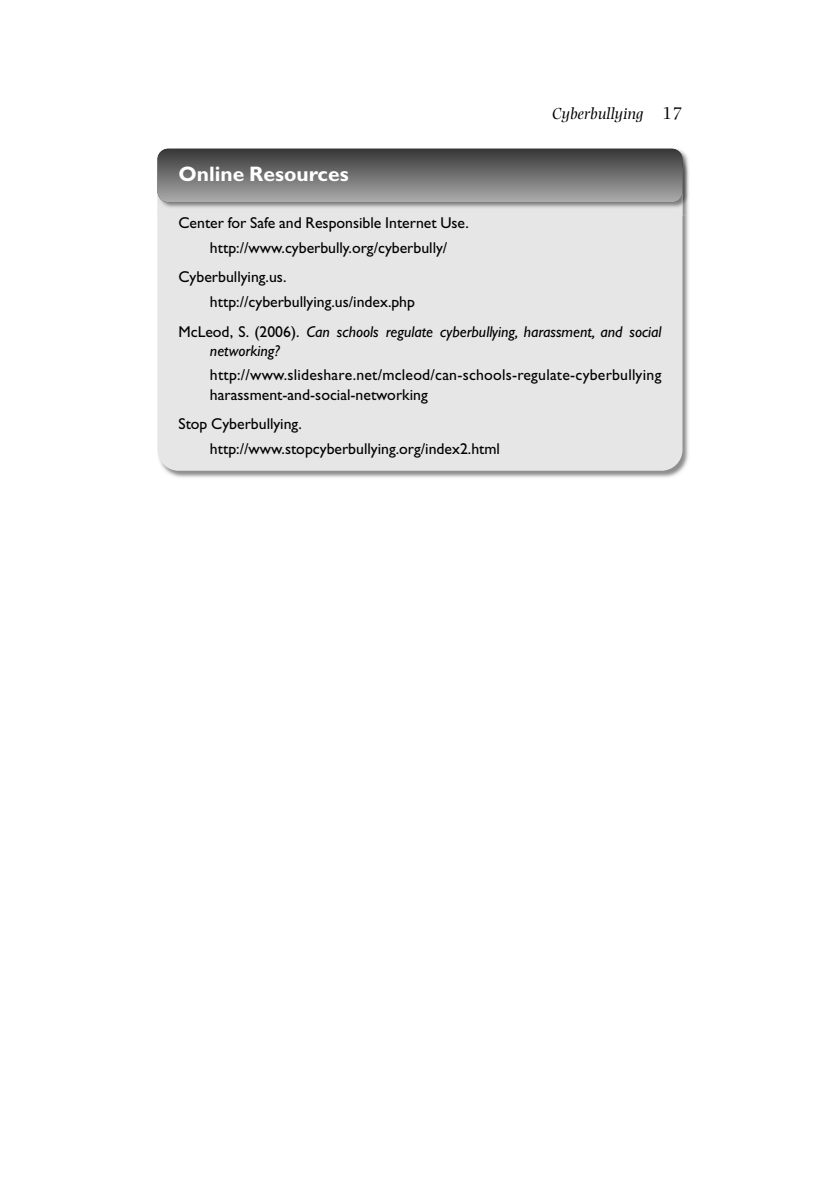
<style>
.page{position:relative;width:819px;height:1197px;background:#fff}
.page>*{position:absolute;margin:0;border:0;box-sizing:border-box;transform-origin:0 0}
.t1{font:700 21px "Gill Sans";color:#fff}
.t2{font:italic 16.62px "Photina";color:#000}
.t3{font:15.75px/24.5px "Gill Sans";color:#000}
.t4{font:italic 15.75px/19.2px "Gill Sans";color:#000}
.s1{font-style:normal;font-size:17.5px}
.s2{font-style:normal}
</style>
<div class="page">
<img style="left:157px;top:216px;width:532px;height:262px">
<div style="left:158px;top:149px;width:524px;height:322px;background:#e6e6e6;border-radius:21px"></div>
<img style="left:157px;top:148px;width:532px;height:68px">
<img style="left:158px;top:149px;width:524px;height:67px">
<div style="left:158px;top:149px;width:524px;height:53px;background:linear-gradient(to bottom,#373737,#acacac);border-radius:10px"></div>
<p class="t2" style="left:552px;top:107px;width:132px">Cyberbullying <span class="s1">17</span></p>
<p class="t1" style="left:178px;top:166px;width:172px">Online Resources</p>
<p class="t3" style="left:210px;top:212px;width:260px;text-indent:-31px">Center for Safe and Responsible Internet Use. http://www.cyberbully.org/cyberbully/</p>
<p class="t3" style="left:210px;top:266px;width:207px;text-indent:-32px">Cyberbullying.us. http://cyberbullying.us/index.php</p>
<p class="t4" style="left:210px;top:323px;width:453px;text-indent:-31px"><span class="s2">McLeod, S. (2006).</span> Can schools regulate cyberbullying, harassment, and social networking?</p>
<p class="t3" style="left:210px;top:367px;width:453px;line-height:19.2px">http://www.slideshare.net/mcleod/can-schools-regulate-cyberbullying harassment-and-social-networking</p>
<p class="t3" style="left:210px;top:413px;width:292px;text-indent:-32px">Stop Cyberbullying. http://www.stopcyberbullying.org/index2.html</p>
</div>
